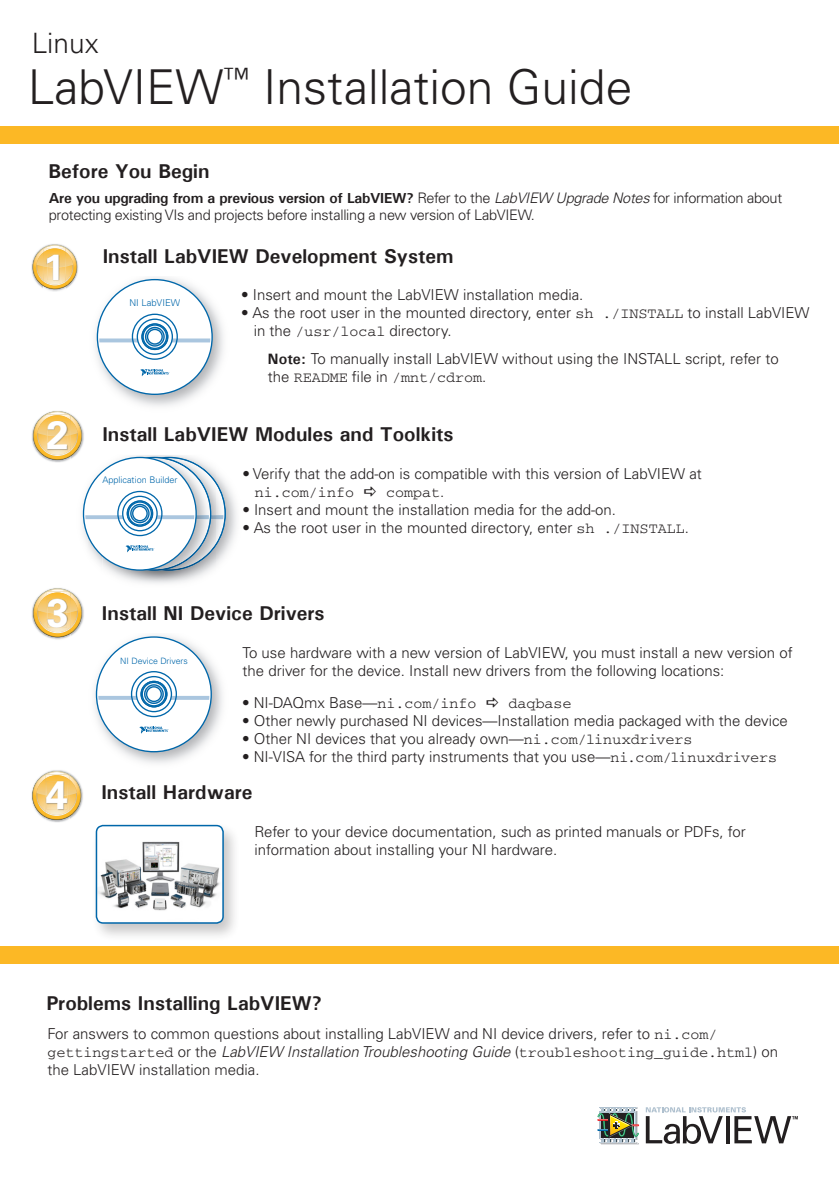
<style>
.page{position:relative;width:839px;height:1189px;background:#fff}
.page>*{position:absolute;margin:0;border:0;box-sizing:border-box;transform-origin:0 0}
.t1{font:300 48px "Univers";color:#231f20}
.t2{font:700 39.6px "Univers";color:#fff}
.t3{font:700 36px "Univers";color:#fff}
.t4{font:300 28px "Univers";color:#231f20}
.t5{font:700 20px "Univers";color:#231f20}
.t6{font:300 15px/18px "Univers";color:#231f20}
.t7{font:15px/18px "Courier";color:#231f20}
.t8{font:300 14.6px/17.4px "Univers";letter-spacing:-.02em;color:#231f20}
.t9{font:300 9.4px "Univers";color:#0067aa}
.t10{font:300 9px "Univers";color:#0067aa}
.t11{font:300 8.8px "Univers";color:#0067aa}
.s1{font-weight:700}
.s2{font-style:italic}
.s3{font-size:15.2px}
.s4{font-family:"Courier";font-weight:400}
.s5{font-family:"Univers";font-weight:300}
.s6{font-family:"Univers";font-weight:300;font-style:italic}
</style>
<div class="page">
<img style="left:95px;top:277px;width:129px;height:130px">
<svg style="left:97px;top:279px;width:116px;height:116px"></svg>
<img style="left:31px;top:244px;width:47px;height:47px">
<img style="left:43px;top:289px;width:23px;height:1px">
<img style="left:43px;top:288px;width:23px;height:1px">
<img style="left:43px;top:286px;width:23px;height:2px">
<svg style="left:33px;top:245px;width:44px;height:41px;background:#eacc8e"></svg>
<img style="left:103px;top:570px;width:113px;height:16px">
<img style="left:32px;top:429px;width:1px;height:15px">
<svg style="left:33px;top:411px;width:193px;height:159px"></svg>
<img style="left:46px;top:414px;width:25px;height:6px">
<img style="left:48px;top:421px;width:19px;height:14px">
<img style="left:48px;top:435px;width:19px;height:14px">
<img style="left:94px;top:635px;width:129px;height:129px">
<svg style="left:96px;top:636px;width:116px;height:116px"></svg>
<img style="left:32px;top:604px;width:52px;height:35px">
<img style="left:46px;top:637px;width:25px;height:1px">
<img style="left:46px;top:636px;width:25px;height:1px">
<img style="left:46px;top:634px;width:25px;height:2px">
<svg style="left:33px;top:588px;width:49px;height:46px"></svg>
<img style="left:46px;top:591px;width:25px;height:6px">
<img style="left:48px;top:598px;width:19px;height:15px">
<img style="left:48px;top:613px;width:19px;height:14px">
<div style="left:0;top:126px;width:839px;height:18px;background:#fcb825"></div>
<img style="left:31px;top:787px;width:52px;height:35px">
<img style="left:45px;top:819px;width:25px;height:1px">
<img style="left:45px;top:818px;width:25px;height:1px">
<img style="left:45px;top:816px;width:25px;height:2px">
<svg style="left:32px;top:770px;width:49px;height:46px"></svg>
<img style="left:45px;top:774px;width:25px;height:5px">
<img style="left:46px;top:781px;width:21px;height:14px">
<img style="left:48px;top:781px;width:15px;height:14px">
<img style="left:46px;top:795px;width:21px;height:14px">
<div style="left:91px;top:821px;width:149px;height:121px;background:#231f20;opacity:.25"></div>
<img style="left:96px;top:825px;width:127px;height:97px">
<div style="left:96px;top:824px;width:128px;height:99px;border:2px solid #0067aa;border-radius:7px"></div>
<div style="left:0;top:945px;width:839px;height:18px;background:#fcb825"></div>
<svg style="left:597px;top:1107px;width:42px;height:37px;background:#8b917e"></svg>
<svg style="left:645px;top:1107px;width:152px;height:36px"></svg>
<p class="t4" style="left:32px;top:26px;width:68px">Linux</p>
<p class="t1" style="left:28px;top:58px;width:606px">LabVIEW<sup>™</sup> Installation Guide</p>
<p class="t5" style="left:48px;top:159px;width:163px">Before You Begin</p>
<p class="t8" style="left:49px;top:189px;width:735px"><span class="s1">Are you upgrading from a previous version of LabVIEW?</span> Refer to the <span class="s2">LabVIEW Upgrade Notes</span> for information about protecting existing VIs and projects before installing a new version of LabVIEW.</p>
<p class="t3" style="left:44px;top:246px;width:22px">1</p>
<p class="t5" style="left:103px;top:243px;width:352px">Install LabVIEW Development System</p>
<p class="t9" style="left:129px;top:297px;width:52px">NI LabVIEW</p>
<p class="t6" style="left:241px;top:286px;width:344px"><span class="s3">•</span> Insert and mount the LabVIEW installation media.</p>
<p class="t6" style="left:254px;top:304px;width:557px;text-indent:-13px">• As the root user in the mounted directory, enter <span class="s4">sh ./INSTALL</span> to install LabVIEW in the <span class="s4">/usr/local</span> directory.</p>
<p class="t6" style="left:268px;top:349px;width:512px"><span class="s1">Note:</span> To manually install LabVIEW without using the INSTALL script, refer to the <span class="s4">README</span> file in <span class="s4">/mnt/cdrom</span>.</p>
<p class="t2" style="left:47px;top:412px;width:24px">2</p>
<p class="t5" style="left:102px;top:422px;width:353px">Install LabVIEW Modules and Toolkits</p>
<p class="t10" style="left:102px;top:474px;width:77px">Application Builder</p>
<p class="t6" style="left:255px;top:465px;width:448px;text-indent:-13px">• Verify that the add-on is compatible with this version of LabVIEW at <span class="s4">ni.com/info</span></p>
<p class="t7" style="left:386px;top:484px;width:60px">compat<span class="s5">.</span></p>
<p class="t6" style="left:242px;top:501px;width:375px">• Insert and mount the installation media for the add-on.</p>
<p class="t6" style="left:242px;top:519px;width:448px">• As the root user in the mounted directory, enter <span class="s4">sh ./INSTALL</span>.</p>
<p class="t2" style="left:47px;top:589px;width:24px">3</p>
<p class="t5" style="left:102px;top:600px;width:224px">Install NI Device Drivers</p>
<p class="t2" style="left:46px;top:772px;width:24px">4</p>
<p class="t11" style="left:120px;top:655px;width:69px">NI Device Drivers</p>
<p class="t6" style="left:242px;top:643px;width:551px">To use hardware with a new version of LabVIEW, you must install a new version of the driver for the device. Install new drivers from the following locations:</p>
<p class="t6" style="left:242px;top:693px;width:236px">• NI-DAQmx Base—<span class="s4">ni.com/info</span></p>
<p class="t7" style="left:508px;top:694px;width:64px">daqbase</p>
<p class="t6" style="left:242px;top:711px;width:547px">• Other newly purchased NI devices—Installation media packaged with the device</p>
<p class="t6" style="left:242px;top:729px;width:452px">• Other NI devices that you already own—<span class="s4">ni.com/linuxdrivers</span></p>
<p class="t6" style="left:242px;top:747px;width:536px">• NI-VISA for the third party instruments that you use—<span class="s4">ni.com/linuxdrivers</span></p>
<p class="t5" style="left:101px;top:779px;width:153px">Install Hardware</p>
<p class="t6" style="left:254px;top:822px;width:493px">Refer to your device documentation, such as printed manuals or PDFs, for information about installing your NI hardware.</p>
<p class="t5" style="left:46px;top:990px;width:277px">Problems Installing LabVIEW?</p>
<p class="t6" style="left:47px;top:1023px;width:671px">For answers to common questions about installing LabVIEW and NI device drivers, refer to <span class="s4">ni.com/</span></p>
<p class="t7" style="left:47px;top:1043px;width:732px">gettingstarted <span class="s5">or the</span> <span class="s6">LabVIEW Installation Troubleshooting Guide</span> <span class="s5">(</span>troubleshooting_guide.html<span class="s5">) on the LabVIEW installation media.</span></p>
</div>
